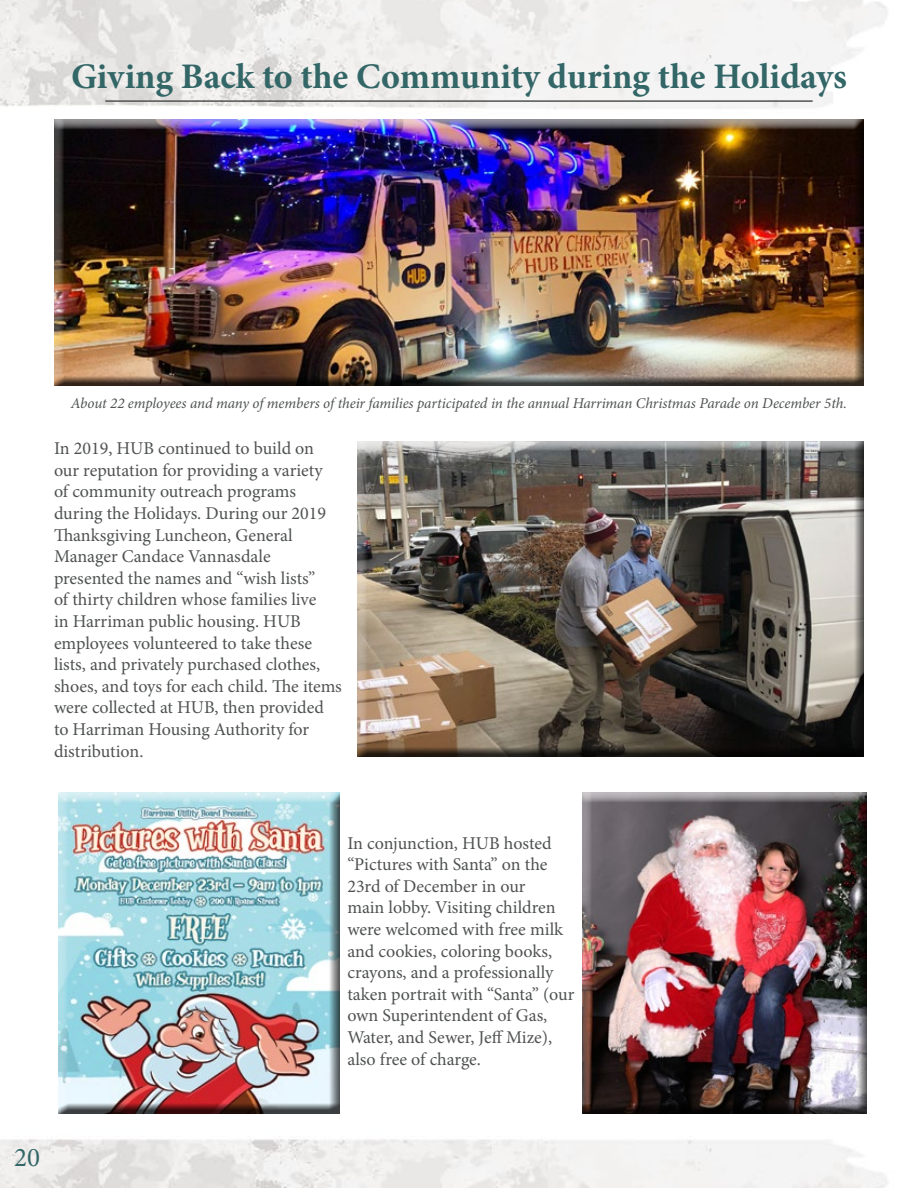
<style>
.page{position:relative;width:918px;height:1188px;background:#fff}
.page>*{position:absolute;margin:0;border:0;box-sizing:border-box;transform-origin:0 0}
.t1{font:700 36px "Minion Pro";color:#336667}
.t2{font:27px "Minion Pro";color:#336667}
.t3{font:18px/21.6px "Minion Pro";color:#505252}
.t4{font:italic 15px "Minion Pro";letter-spacing:-.01em;color:#505252}
</style>
<div class="page">
<img style="left:0;top:0;width:887px;height:1188px">
<hr style="left:105px;top:100px;width:708px;height:2px;background:#505252">
<div style="left:54px;top:789px;width:295px;height:326px;background:#000;opacity:.75"></div>
<div style="left:52px;top:120px;width:814px;height:267px;background:#000;opacity:.75"></div>
<div style="left:356px;top:441px;width:510px;height:316px;background:#000;opacity:.75"></div>
<div style="left:582px;top:789px;width:295px;height:326px;background:#000;opacity:.75"></div>
<h1 class="t1" style="left:71px;top:51px;width:777px">Giving Back to the Community during the Holidays</h1>
<p class="t4" style="left:71px;top:393px;width:778px">About 22 employees and many of members of their families participated in the annual Harriman Christmas Parade on December 5th.</p>
<p class="t3" style="left:54px;top:438px;width:289px">In 2019, HUB continued to build on our reputation for providing a variety<br>of community outreach programs during the Holidays. During our 2019<br>Thanksgiving Luncheon, General Manager Candace Vannasdale presented the names and “wish lists”<br>of thirty children whose families live<br>in Harriman public housing. HUB employees volunteered to take these lists, and privately purchased clothes, shoes, and toys for each child. The items were collected at HUB, then provided to Harriman Housing Authority for distribution.</p>
<p class="t3" style="left:347px;top:832px;width:229px">In conjunction, HUB hosted “Pictures with Santa” on the<br>23rd of December in our<br>main lobby. Visiting children were welcomed with free milk and cookies, coloring books, crayons, and a professionally taken portrait with “Santa” (our own Superintendent of Gas,<br>Water, and Sewer, Jeff Mize), also free of charge.</p>
<h2 class="t2" style="left:14px;top:1139px;width:27px">20</h2>
</div>
